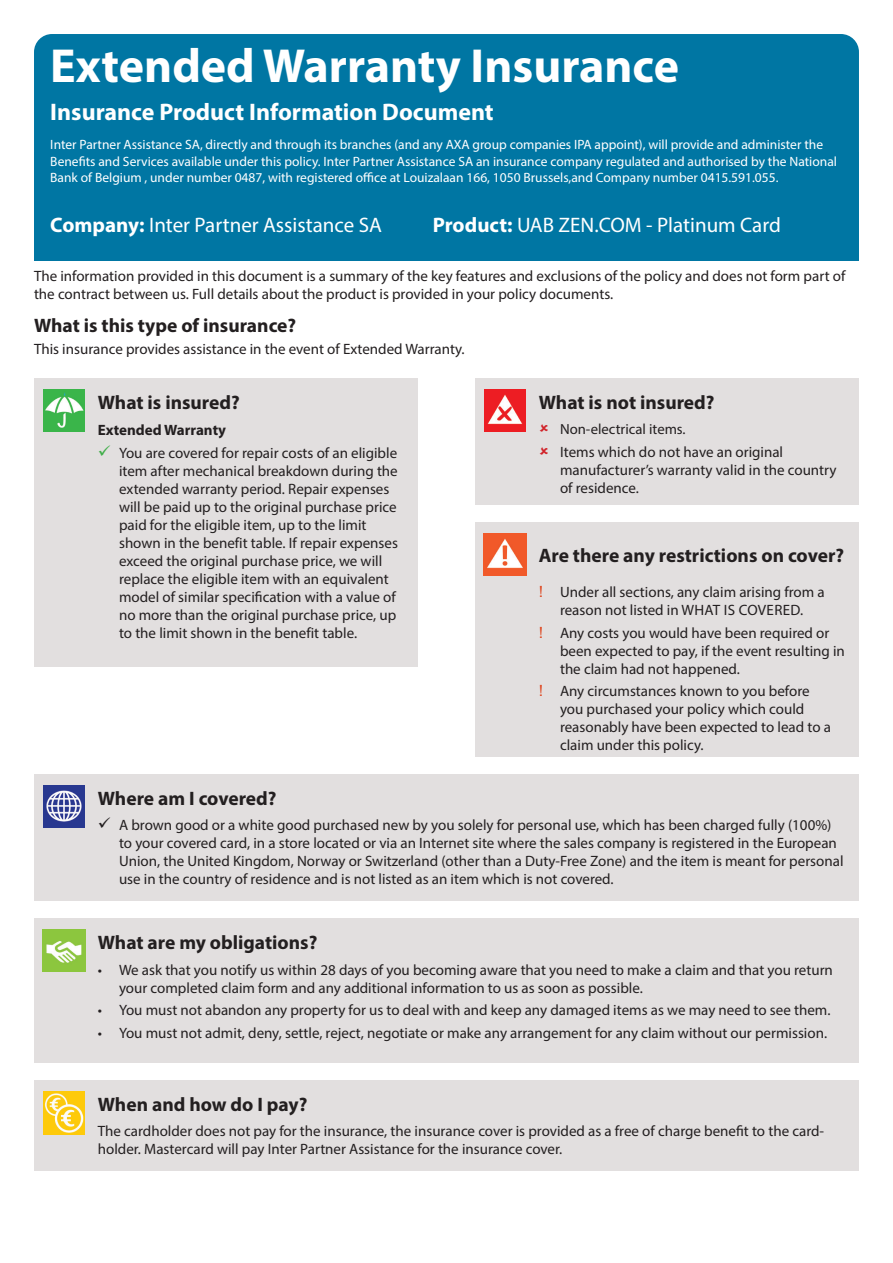
<style>
.page{position:relative;width:893px;height:1263px;background:#fff}
.page>*{position:absolute;margin:0;border:0;box-sizing:border-box;transform-origin:0 0}
.t1{font:700 48px "Myriad Pro";color:#fff}
.Sub-header{font:700 24px "Myriad Pro";color:#fff}
.Main_text{font:21px "Myriad Pro";color:#fff}
.t2{font:700 19.5px "Myriad Pro";color:#231f20}
.Main_text-2{font:15px/18px "Myriad Pro";color:#231f20}
.Main_text-3{font:700 15px "Myriad Pro";color:#231f20}
.t3{font:14.7px "Myriad Pro";color:#231f20}
.Disclosure_text{font:13.5px/16.2px "Myriad Pro";color:#fff}
.s1{font-weight:700}
.s2{font-family:"Franklin Gothic";font-size:16.5px;color:#de461f}
</style>
<div class="page">
<div style="left:34px;top:152px;width:825px;height:108px;background:#0076a3"></div>
<div style="left:34px;top:34px;width:825px;height:149px;background:#0076a3;border-radius:18px"></div>
<div style="left:34px;top:378px;width:384px;height:288px;background:#e2dfdf"></div>
<img style="left:43px;top:389px;width:41px;height:43px">
<div style="left:475px;top:378px;width:384px;height:126px;background:#e2dfdf"></div>
<img style="left:484px;top:389px;width:41px;height:43px">
<div style="left:475px;top:522px;width:384px;height:234px;background:#e2dfdf"></div>
<img style="left:483px;top:533px;width:43px;height:43px">
<div style="left:34px;top:918px;width:825px;height:144px;background:#e2dfdf"></div>
<img style="left:43px;top:929px;width:42px;height:43px">
<div style="left:34px;top:774px;width:825px;height:126px;background:#e2dfdf"></div>
<img style="left:43px;top:785px;width:41px;height:43px">
<div style="left:34px;top:1080px;width:825px;height:90px;background:#e2dfdf"></div>
<img style="left:43px;top:1091px;width:41px;height:43px">
<p class="t1" style="left:50px;top:34px;width:630px">Extended Warranty Insurance</p>
<p class="Sub-header" style="left:50px;top:96px;width:445px">Insurance Product Information Document</p>
<p class="Disclosure_text" style="left:50px;top:137px;width:788px">Inter Partner Assistance SA, directly and through its branches (and any AXA group companies IPA appoint), will provide and administer the<br>Benefits and Services available under this policy. Inter Partner Assistance SA an insurance company regulated and authorised by the National<br>Bank of Belgium , under number 0487, with registered office at Louizalaan 166, 1050 Brussels,and Company number 0415.591.055.</p>
<p class="Main_text" style="left:50px;top:212px;width:333px"><span class="s1">Company:</span> Inter Partner Assistance SA</p>
<p class="Main_text" style="left:433px;top:212px;width:350px"><span class="s1">Product:</span> UAB ZEN.COM - Platinum Card</p>
<p class="Main_text-2" style="left:34px;top:267px;width:813px">The information provided in this document is a summary of the key features and exclusions of the policy and does not form part of the contract between us. Full details about the product is provided in your policy documents.</p>
<p class="t2" style="left:34px;top:312px;width:264px">What is this type of insurance?</p>
<p class="Main_text-2" style="left:34px;top:340px;width:432px">This insurance provides assistance in the event of Extended Warranty.</p>
<p class="t2" style="left:98px;top:390px;width:144px">What is insured?</p>
<p class="Main_text-3" style="left:98px;top:420px;width:130px">Extended Warranty</p>
<p class="Main_text-2" style="left:119px;top:444px;width:280px">You are covered for repair costs of an eligible item after mechanical breakdown during the extended warranty period. Repair expenses will be paid up to the original purchase price paid for the eligible item, up to the limit shown in the benefit table. If repair expenses exceed the original purchase price, we will replace the eligible item with an equivalent model of similar specification with a value of no more than the original purchase price, up to the limit shown in the benefit table.</p>
<p class="t2" style="left:539px;top:390px;width:177px">What is not insured?</p>
<p class="t3" style="left:560px;top:420px;width:127px">Non-electrical items.</p>
<p class="Main_text-2" style="left:560px;top:442px;width:278px">Items which do not have an original manufacturer’s warranty valid in the country of residence.</p>
<p class="t2" style="left:539px;top:543px;width:307px">Are there any restrictions on cover?</p>
<p class="Main_text-2" style="left:539px;top:583px;width:287px;text-align:center"><span class="s2">!</span> Under all sections, any claim arising from a reason not listed in WHAT IS COVERED.</p>
<p class="Main_text-2" style="left:560px;top:624px;width:286px;text-indent:-21px"><span class="s2">!</span> Any costs you would have been required or been expected to pay, if the event resulting in the claim had not happened.</p>
<p class="Main_text-2" style="left:560px;top:682px;width:272px;text-indent:-21px"><span class="s2">!</span> Any circumstances known to you before you purchased your policy which could reasonably have been expected to lead to a claim under this policy.</p>
<p class="t2" style="left:98px;top:786px;width:180px">Where am I covered?</p>
<p class="Main_text-2" style="left:119px;top:816px;width:726px">A brown good or a white good purchased new by you solely for personal use, which has been charged fully (100%) to your covered card, in a store located or via an Internet site where the sales company is registered in the European Union, the United Kingdom, Norway or Switzerland (other than a Duty-Free Zone) and the item is meant for personal use in the country of residence and is not listed as an item which is not covered.</p>
<p class="t2" style="left:98px;top:930px;width:221px">What are my obligations?</p>
<p class="Main_text-2" style="left:119px;top:960px;width:715px;text-indent:-21px">• We ask that you notify us within 28 days of you becoming aware that you need to make a claim and that you return your completed claim form and any additional information to us as soon as possible.</p>
<p class="Main_text-2" style="left:98px;top:1001px;width:734px">• You must not abandon any property for us to deal with and keep any damaged items as we may need to see them.</p>
<p class="Main_text-2" style="left:98px;top:1023px;width:731px">• You must not admit, deny, settle, reject, negotiate or make any arrangement for any claim without our permission.</p>
<p class="t2" style="left:98px;top:1092px;width:211px">When and how do I pay?</p>
<p class="Main_text-2" style="left:98px;top:1122px;width:728px">The cardholder does not pay for the insurance, the insurance cover is provided as a free of charge benefit to the card&shy;holder. Mastercard will pay Inter Partner Assistance for the insurance cover.</p>
</div>
